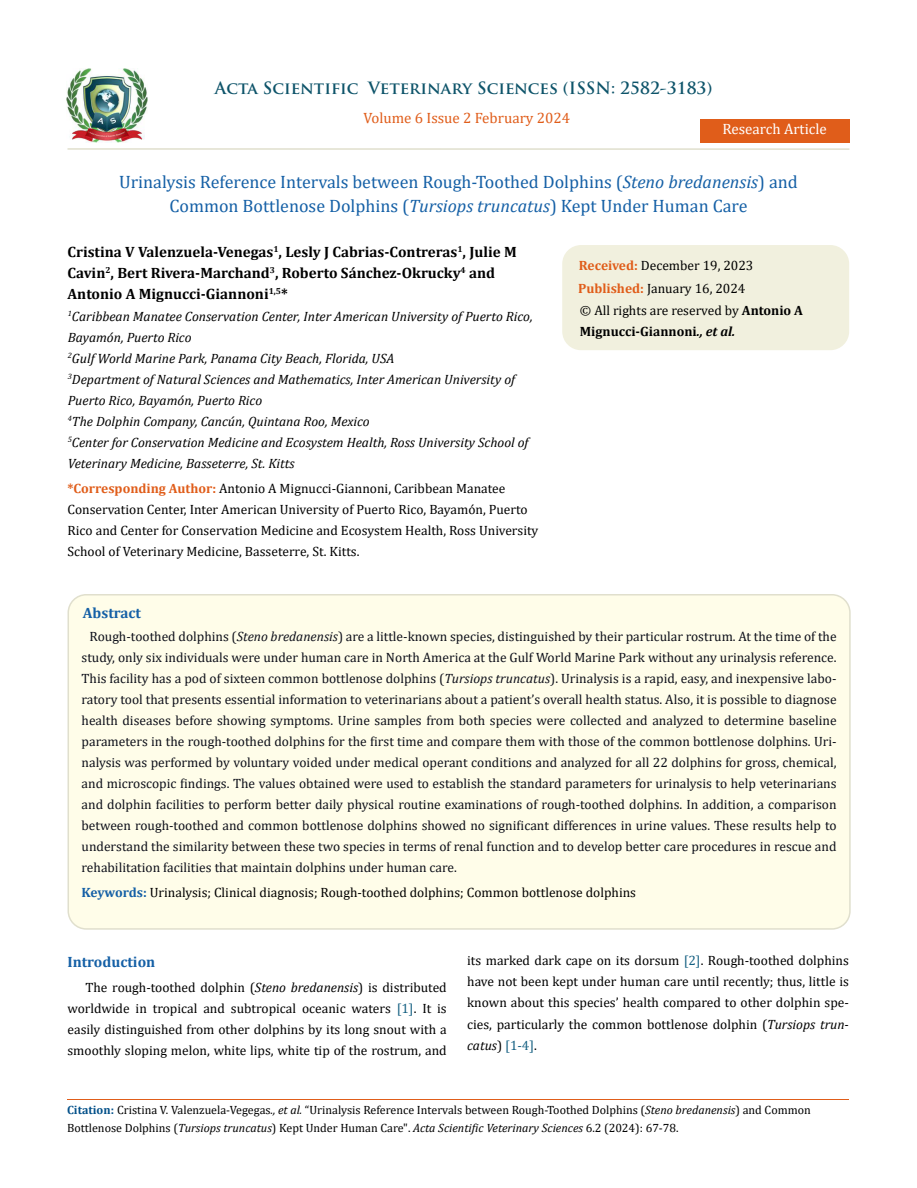
<style>
.page{position:relative;width:917px;height:1188px;background:#fff}
.page>*{position:absolute;margin:0;border:0;box-sizing:border-box;transform-origin:0 0}
.t1{font:18px/24px "Cambria";color:#1560a6;text-align:center}
.t2{font:700 16.5px "Trajan Pro";color:#0e546a}
.t3{font:700 15px/21px "Cambria";color:#000}
.t4{font:15px "Cambria";color:#e05d1a}
.t5{font:700 15px "Cambria";color:#1560a6}
.t6{font:15px "Cambria";color:#fff}
.t7{font:13.5px/21px "Cambria";color:#0e101a;text-align:justify}
.t8{font:13.5px/21px "Cambria";color:#000}
.t9{font:italic 13.5px/21px "Cambria";color:#000}
.t10{font:700 13.5px/21px "Cambria";color:#000}
.t11{font:12px/18px "Cambria";color:#000}
.s1{font-style:italic}
.s2{font-weight:700;color:#e05d1a}
.s3{font-weight:400}
.s4{font-weight:700;color:#1560a6}
.s5{color:#156082}
.s6{font-weight:700;color:#035089}
</style>
<div class="page">
<img style="left:67px;top:68px;width:80px;height:74px">
<div style="left:699px;top:119px;width:150px;height:23px;background:#e05d1a"></div>
<div style="left:563px;top:246px;width:285px;height:103px;background:#f1f0de;border-radius:18px"></div>
<div style="left:562px;top:245px;width:287px;height:105px;border:2px solid #f1f0de;border-radius:18px"></div>
<div style="left:68px;top:595px;width:781px;height:334px;background:#fffde9;border-radius:18px"></div>
<div style="left:67px;top:594px;width:783px;height:336px;border:2px solid #e0dfcd;border-radius:18px"></div>
<hr style="left:67px;top:1099px;width:782px;height:1px;background:#e05d1a">
<hr style="left:67px;top:148px;width:782px;height:2px;background:#e0dfcd">
<p class="t2" style="left:215px;top:77px;width:499px">Acta Scientific Veterinary Sciences (ISSN: 2582-3183)</p>
<p class="t4" style="left:363px;top:109px;width:208px">Volume 6 Issue 2 February 2024</p>
<p class="t6" style="left:722px;top:120px;width:106px">Research Article</p>
<h1 class="t1" style="left:119px;top:169px;width:680px">Urinalysis Reference Intervals between Rough-Toothed Dolphins (<span class="s1">Steno bredanensis</span>) and<br>Common Bottlenose Dolphins (<span class="s1">Tursiops truncatus</span>) Kept Under Human Care</h1>
<p class="t3" style="left:67px;top:241px;width:451px">Cristina V Valenzuela-Venegas<sup>1</sup>, Lesly J Cabrias-Contreras<sup>1</sup>, Julie M<br>Cavin<sup>2</sup>, Bert Rivera-Marchand<sup>3</sup>, Roberto Sánchez-Okrucky<sup>4</sup> and<br>Antonio A Mignucci-Giannoni<sup>1,5</sup>*</p>
<p class="t9" style="left:68px;top:305px;width:466px"><sup>1</sup>Caribbean Manatee Conservation Center, Inter American University of Puerto Rico, Bayamón, Puerto Rico<br><sup>2</sup>Gulf World Marine Park, Panama City Beach, Florida, USA<br><sup>3</sup>Department of Natural Sciences and Mathematics, Inter American University of Puerto Rico, Bayamón, Puerto Rico<br><sup>4</sup>The Dolphin Company, Cancún, Quintana Roo, Mexico<br><sup>5</sup>Center for Conservation Medicine and Ecosystem Health, Ross University School of Veterinary Medicine, Basseterre, St. Kitts</p>
<p class="t8" style="left:67px;top:477px;width:472px"><span class="s2">*Corresponding Author:</span> Antonio A Mignucci-Giannoni, Caribbean Manatee Conservation Center, Inter American University of Puerto Rico, Bayamón, Puerto Rico and Center for Conservation Medicine and Ecosystem Health, Ross University School of Veterinary Medicine, Basseterre, St. Kitts.</p>
<p class="t8" style="left:578px;top:254px;width:177px;line-height:23px"><span class="s2">Received:</span> December 19, 2023<br><span class="s2">Published:</span> January 16, 2024</p>
<p class="t10" style="left:580px;top:300px;width:225px"><span class="s3">© All rights are reserved by</span> Antonio A<br>Mignucci-Giannoni<span class="s1">., et al.</span></p>
<p class="t5" style="left:83px;top:602px;width:60px">Abstract</p>
<p class="t7" style="left:82px;top:625px;width:756px;text-indent:8px">Rough-toothed dolphins (<span class="s1">Steno bredanensis</span>) are a little-known species, distinguished by their particular rostrum. At the time of the study, only six individuals were under human care in North America at the Gulf World Marine Park without any urinalysis reference.<br>This facility has a pod of sixteen common bottlenose dolphins (<span class="s1">Tursiops truncatus</span>). Urinalysis is a rapid, easy, and inexpensive labo&shy;ratory tool that presents essential information to veterinarians about a patient’s overall health status. Also, it is possible to diagnose health diseases before showing symptoms. Urine samples from both species were collected and analyzed to determine baseline parameters in the rough-toothed dolphins for the first time and compare them with those of the common bottlenose dolphins. Uri&shy;nalysis was performed by voluntary voided under medical operant conditions and analyzed for all 22 dolphins for gross, chemical, and microscopic findings. The values obtained were used to establish the standard parameters for urinalysis to help veterinarians and dolphin facilities to perform better daily physical routine examinations of rough-toothed dolphins. In addition, a comparison between rough-toothed and common bottlenose dolphins showed no significant differences in urine values. These results help to understand the similarity between these two species in terms of renal function and to develop better care procedures in rescue and rehabilitation facilities that maintain dolphins under human care.</p>
<p class="t8" style="left:82px;top:882px;width:556px"><span class="s4">Keywords:</span> Urinalysis; Clinical diagnosis; Rough-toothed dolphins; Common bottlenose dolphins</p>
<p class="t5" style="left:67px;top:951px;width:89px">Introduction</p>
<p class="t8" style="left:67px;top:977px;width:381px;text-align:justify;text-indent:18px">The rough-toothed dolphin (<span class="s1">Steno bredanensis</span>) is distributed worldwide in tropical and subtropical oceanic waters <span class="s5">[1]</span>. It is easily distinguished from other dolphins by its long snout with a smoothly sloping melon, white lips, white tip of the rostrum, and</p>
<p class="t8" style="left:467px;top:950px;width:383px;text-align:justify">its marked dark cape on its dorsum <span class="s5">[2]</span>. Rough-toothed dolphins have not been kept under human care until recently; thus, little is known about this species’ health compared to other dolphin spe&shy;cies, particularly the common bottlenose dolphin (<span class="s1">Tursiops trun&shy;catus</span>) <span class="s5">[1-4]</span>.</p>
<p class="t11" style="left:67px;top:1101px;width:745px"><span class="s6">Citation:</span> Cristina V. Valenzuela-Vegegas<span class="s1">., et al.</span> “Urinalysis Reference Intervals between Rough-Toothed Dolphins (<span class="s1">Steno bredanensis</span>) and Common<br>Bottlenose Dolphins (<span class="s1">Tursiops truncatus</span>) Kept Under Human Care". <span class="s1">Acta Scientific Veterinary Sciences</span> 6.2 (2024): 67-78.</p>
</div>
